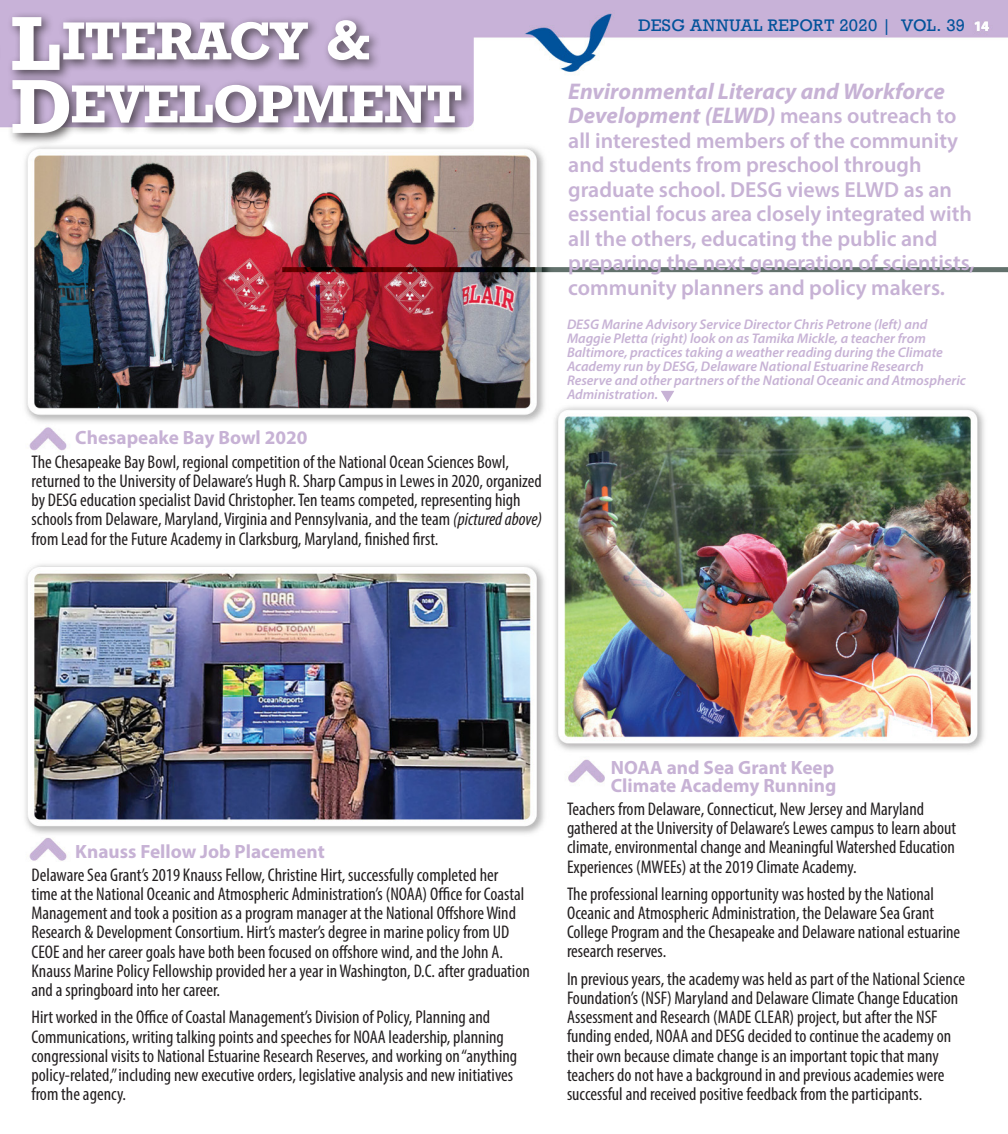
<style>
.page{position:relative;width:1008px;height:1134px;background:#fff}
.page>*{position:absolute;margin:0;border:0;box-sizing:border-box;transform-origin:0 0}
.t1{font:700 50.23px/63px "Rockwell";letter-spacing:-.015em;color:#fff}
.t2{font:italic 700 22.75px/24.5px "Myriad Pro";color:#c7b2d5}
.t3{font:600 21.88px/24.5px "Myriad Pro";color:#c7b2d5}
.t4{font:700 19.25px/17.5px "Myriad Pro";color:#c7b2d5}
.t5{font:condensed 18.38px/19.2px "Myriad Pro";color:#231f20}
.t6{font:15.75px "Rockwell";letter-spacing:.02em;color:#01529a}
.stories{font:italic 600 14px/14px "Myriad Pro";color:#c7b2d5}
.t7{font:900 14px "Myriad Pro";color:#fff}
.s1{font-size:71.75px}
.s2{font-size:52.5px}
.s3{font-style:italic}
.s4{font-weight:600;font-style:normal;font-size:21.88px}
</style>
<div class="page">
<img style="left:0;top:0;width:1008px;height:861px">
<div style="left:0;top:11px;width:474px;height:135px;background:#231f20;opacity:.75"></div>
<svg style="left:661px;top:391px;width:13px;height:11px"></svg>
<h1 class="t1" style="left:11px;top:9px;width:454px"><span class="s1">L</span>ITERACY <span class="s2">&amp;<br></span><span class="s1">D</span>EVELOPMENT</h1>
<p class="t4" style="left:75px;top:429px;width:234px">Chesapeake Bay Bowl 2020</p>
<p class="t5" style="left:32px;top:452px;width:512px">The Chesapeake Bay Bowl, regional competition of the National Ocean Sciences Bowl, returned to the University of Delaware’s Hugh R. Sharp Campus in Lewes in 2020, organized by DESG education specialist David Christopher. Ten teams competed, representing high schools from Delaware, Maryland, Virginia and Pennsylvania, and the team <span class="s3">(pictured above) </span>from Lead for the Future Academy in Clarksburg, Maryland, finished first.</p>
<p class="t6" style="left:638px;top:15px;width:328px">DESG ANNUAL REPORT 2020 | VOL. 39</p>
<p class="t7" style="left:974px;top:18px;width:17px">14</p>
<p class="t2" style="left:568px;top:78px;width:390px">Environmental Literacy and Workforce<br>Development (ELWD) <span class="s4">means outreach to</span></p>
<p class="t3" style="left:568px;top:128px;width:408px">all interested members of the community and students from preschool through graduate school. DESG views ELWD as an essential focus area closely integrated with all the others, educating the public and preparing the next generation of scientists, community planners and policy makers.</p>
<p class="stories" style="left:567px;top:317px;width:400px">DESG Marine Advisory Service Director Chris Petrone (left) and Maggie Pletta (right) look on as Tamika Mickle, a teacher from Baltimore, practices taking a weather reading during the Climate Academy run by DESG, Delaware National Estuarine Research Reserve and other partners of the National Oceanic and Atmospheric Administration.</p>
<p class="t4" style="left:75px;top:842px;width:251px">Knauss Fellow Job Placement</p>
<p class="t5" style="left:32px;top:865px;width:500px">Delaware Sea Grant’s 2019 Knauss Fellow, Christine Hirt, successfully completed her<br>time at the National Oceanic and Atmospheric Administration’s (NOAA) Office for Coastal Management and took a position as a program manager at the National Offshore Wind Research &amp; Development Consortium. Hirt’s master’s degree in marine policy from UD CEOE and her career goals have both been focused on offshore wind, and the John A.<br>Knauss Marine Policy Fellowship provided her a year in Washington, D.C. after graduation and a springboard into her career.</p>
<p class="t5" style="left:32px;top:1007px;width:487px">Hirt worked in the Office of Coastal Management’s Division of Policy, Planning and Communications, writing talking points and speeches for NOAA leadership, planning congressional visits to National Estuarine Research Reserves, and working on “anything policy-related,” including new executive orders, legislative analysis and new initiatives from the agency.</p>
<p class="t4" style="left:611px;top:758px;width:227px">NOAA and Sea Grant Keep<br>Climate Academy Running</p>
<p class="t5" style="left:567px;top:799px;width:391px">Teachers from Delaware, Connecticut, New Jersey and Maryland gathered at the University of Delaware’s Lewes campus to learn about climate, environmental change and Meaningful Watershed Education Experiences (MWEEs) at the 2019 Climate Academy.</p>
<p class="t5" style="left:567px;top:884px;width:395px">The professional learning opportunity was hosted by the National Oceanic and Atmospheric Administration, the Delaware Sea Grant College Program and the Chesapeake and Delaware national estuarine research reserves.</p>
<p class="t5" style="left:567px;top:969px;width:400px">In previous years, the academy was held as part of the National Science Foundation’s (NSF) Maryland and Delaware Climate Change Education Assessment and Research (MADE CLEAR) project, but after the NSF funding ended, NOAA and DESG decided to continue the academy on their own because climate change is an important topic that many teachers do not have a background in and previous academies were successful and received positive feedback from the participants.</p>
</div>
